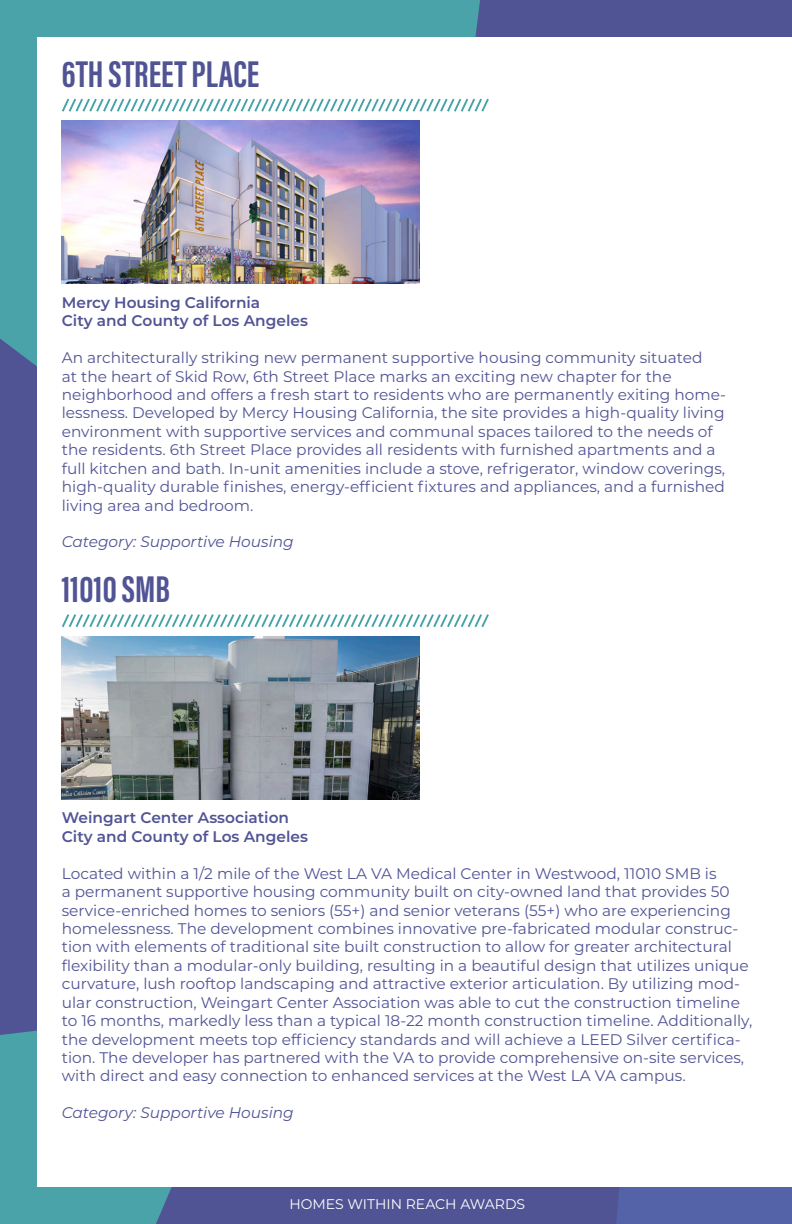
<style>
.page{position:relative;width:792px;height:1224px;background:#515494}
.page>*{position:absolute;margin:0;border:0;box-sizing:border-box;transform-origin:0 0}
.t1{font:38.4px "Acumin Variable Concept";color:#515494}
.t2{font:15.4px/18.4px "Montserrat";color:#515494}
.t3{font:600 15.4px "Montserrat";color:#515494}
.t4{font:italic 15.4px "Montserrat";color:#515494}
.t5{font:14px "Montserrat";color:#fff}
</style>
<div class="page">
<div style="left:616px;top:1187px;width:176px;height:37px;background:#5463a8"></div>
<div style="left:0;top:0;width:480px;height:367px;background:#4aa3a8"></div>
<div style="left:0;top:1030px;width:172px;height:194px;background:#4aa3a8"></div>
<div style="left:37px;top:37px;width:755px;height:1150px;background:#fff"></div>
<img style="left:62px;top:121px;width:358px;height:163px">
<img style="left:62px;top:636px;width:358px;height:163px">
<svg style="left:62px;top:98px;width:427px;height:14px"></svg>
<svg style="left:62px;top:614px;width:427px;height:14px"></svg>
<p class="t1" style="left:62px;top:47px;width:199px">6TH STREET PLACE</p>
<p class="t3" style="left:62px;top:291px;width:200px">Mercy Housing California</p>
<p class="t3" style="left:62px;top:310px;width:248px">City and County of Los Angeles</p>
<p class="t2" style="left:62px;top:348px;width:666px">An architecturally striking new permanent supportive housing community situated<br>at the heart of Skid Row, 6th Street Place marks an exciting new chapter for the neighborhood and offers a fresh start to residents who are permanently exiting home&shy;lessness. Developed by Mercy Housing California, the site provides a high-quality living environment with supportive services and communal spaces tailored to the needs of the residents. 6th Street Place provides all residents with furnished apartments and a full kitchen and bath. In-unit amenities include a stove, refrigerator, window coverings, high-quality durable finishes, energy-efficient fixtures and appliances, and a furnished living area and bedroom.</p>
<p class="t4" style="left:62px;top:531px;width:234px">Category: Supportive Housing</p>
<p class="t1" style="left:62px;top:563px;width:110px">11010 SMB</p>
<p class="t3" style="left:62px;top:807px;width:229px">Weingart Center Association</p>
<p class="t3" style="left:62px;top:825px;width:248px">City and County of Los Angeles</p>
<p class="t2" style="left:62px;top:863px;width:692px">Located within a 1/2 mile of the West LA VA Medical Center in Westwood, 11010 SMB is<br>a permanent supportive housing community built on city-owned land that provides 50 service-enriched homes to seniors (55+) and senior veterans (55+) who are experiencing homelessness. The development combines innovative pre-fabricated modular construc&shy;tion with elements of traditional site built construction to allow for greater architectural flexibility than a modular-only building, resulting in a beautiful design that utilizes unique curvature, lush rooftop landscaping and attractive exterior articulation. By utilizing mod&shy;ular construction, Weingart Center Association was able to cut the construction timeline to 16 months, markedly less than a typical 18-22 month construction timeline. Additionally, the development meets top efficiency standards and will achieve a LEED Silver certifica&shy;tion. The developer has partnered with the VA to provide comprehensive on-site services, with direct and easy connection to enhanced services at the West LA VA campus.</p>
<p class="t4" style="left:62px;top:1102px;width:234px">Category: Supportive Housing</p>
<p class="t5" style="left:289px;top:1194px;width:237px">HOMES WITHIN REACH AWARDS</p>
</div>
